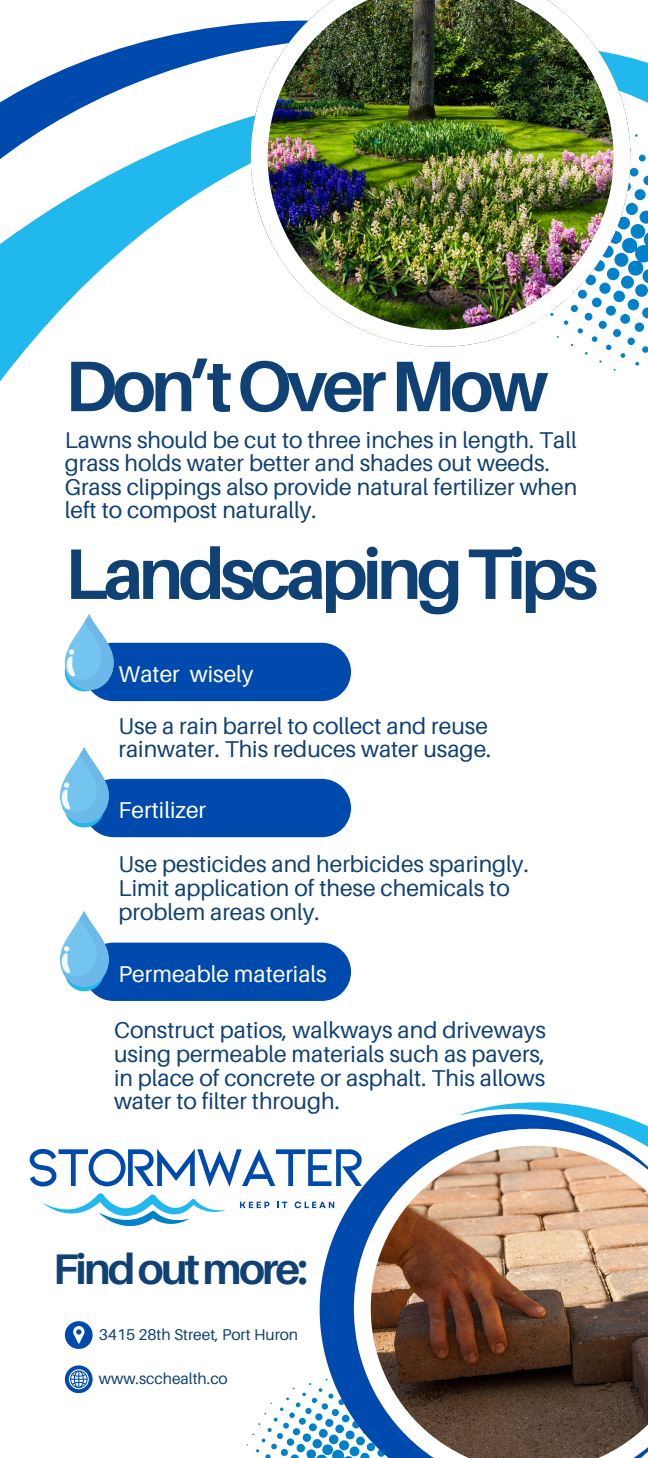
<style>
.page{position:relative;width:648px;height:1458px;background:#fff}
.page>*{position:absolute;margin:0;border:0;box-sizing:border-box;transform-origin:0 0}
.t1{font:700 71.55px "Aileron";letter-spacing:-.065em;color:#104174}
.t2{font:700 42.75px "Aileron";letter-spacing:-.065em;color:#104174}
.t3{font:22.95px/23.6px "Aileron";color:#104174}
.t4{font:22.95px "Aileron";color:#fff}
.t5{font:15.53px "Aileron";color:#104174}
</style>
<div class="page">
<svg style="left:0;top:23px;width:648px;height:359px"></svg>
<svg style="left:630px;top:23px;width:18px;height:208px"></svg>
<svg style="left:246px;top:1383px;width:74px;height:75px"></svg>
<svg style="left:42px;top:1193px;width:184px;height:33px"></svg>
<svg style="left:240px;top:1202px;width:29px;height:6px"></svg>
<svg style="left:277px;top:1202px;width:10px;height:6px"></svg>
<svg style="left:295px;top:1202px;width:25px;height:6px"></svg>
<svg style="left:30px;top:1148px;width:290px;height:39px"></svg>
<svg style="left:320px;top:1124px;width:133px;height:334px"></svg>
<svg style="left:354px;top:1129px;width:294px;height:329px"></svg>
<svg style="left:453px;top:1102px;width:195px;height:201px"></svg>
<svg style="left:630px;top:231px;width:18px;height:53px"></svg>
<div style="left:630px;top:224px;width:15px;height:15px;background:#0081c9;border-radius:50%"></div>
<svg style="left:640px;top:211px;width:8px;height:13px"></svg>
<svg style="left:621px;top:276px;width:13px;height:13px"></svg>
<div style="left:635px;top:284px;width:13px;height:13px;background:#0081c9;border-radius:50%"></div>
<div style="left:626px;top:203px;width:12px;height:12px;background:#0081c9;border-radius:50%"></div>
<div style="left:628px;top:299px;width:11px;height:11px;background:#0081c9;border-radius:50%"></div>
<div style="left:635px;top:189px;width:11px;height:11px;background:#0081c9;border-radius:50%"></div>
<svg style="left:642px;top:307px;width:6px;height:11px"></svg>
<svg style="left:643px;top:176px;width:5px;height:9px"></svg>
<div style="left:635px;top:323px;width:9px;height:9px;background:#0081c9;border-radius:50%"></div>
<div style="left:630px;top:168px;width:8px;height:9px;background:#0081c9;border-radius:50%"></div>
<div style="left:627px;top:338px;width:8px;height:7px;background:#0081c9;border-radius:50%"></div>
<div style="left:639px;top:155px;width:7px;height:6px;background:#0081c9;border-radius:50%"></div>
<div style="left:642px;top:346px;width:6px;height:7px;background:#0081c9;border-radius:50%"></div>
<svg style="left:606px;top:347px;width:5px;height:3px"></svg>
<svg style="left:621px;top:353px;width:4px;height:5px"></svg>
<svg style="left:635px;top:362px;width:4px;height:4px"></svg>
<div style="left:84px;top:643px;width:267px;height:58px;background:#004aad;border-radius:29px"></div>
<div style="left:84px;top:779px;width:267px;height:58px;background:#004aad;border-radius:29px"></div>
<div style="left:84px;top:943px;width:267px;height:58px;background:#004aad;border-radius:29px"></div>
<img style="left:251px;top:0;width:379px;height:347px">
<svg style="left:65px;top:614px;width:49px;height:77px"></svg>
<svg style="left:60px;top:747px;width:49px;height:81px"></svg>
<svg style="left:60px;top:911px;width:49px;height:80px"></svg>
<svg style="left:65px;top:1365px;width:28px;height:28px"></svg>
<svg style="left:65px;top:1321px;width:28px;height:27px"></svg>
<p class="t1" style="left:65px;top:342px;width:485px">Don’tOverMow</p>
<p class="t3" style="left:65px;top:427px;width:514px">Lawns should be cut to three inches in length. Tall grass holds water better and shades out weeds.<br>Grass clippings also provide natural fertilizer when left to compost naturally.</p>
<h1 class="t1" style="left:65px;top:530px;width:535px">LandscapingTips</h1>
<h3 class="t4" style="left:119px;top:660px;width:137px">Water wisely</h3>
<p class="t3" style="left:119px;top:713px;width:374px">Use a rain barrel to collect and reuse rainwater. This reduces water usage.</p>
<h1 class="t4" style="left:119px;top:796px;width:89px">Fertilizer</h1>
<p class="t3" style="left:119px;top:852px;width:412px">Use pesticides and herbicides sparingly.<br>Limit application of these chemicals to problem areas only.</p>
<h3 class="t4" style="left:119px;top:959px;width:210px">Permeable materials</h3>
<h3 class="t3" style="left:114px;top:1018px;width:434px;text-align:justify">Construct patios, walkways and driveways using permeable materials such as pavers, in place of concrete or asphalt. This allows water to filter through.</h3>
<p class="t2" style="left:53px;top:1242px;width:256px">Findoutmore:</p>
<h3 class="t5" style="left:99px;top:1325px;width:201px">3415 28th Street, Port Huron</h3>
<p class="t5" style="left:99px;top:1369px;width:130px">www.scchealth.co</p>
</div>
